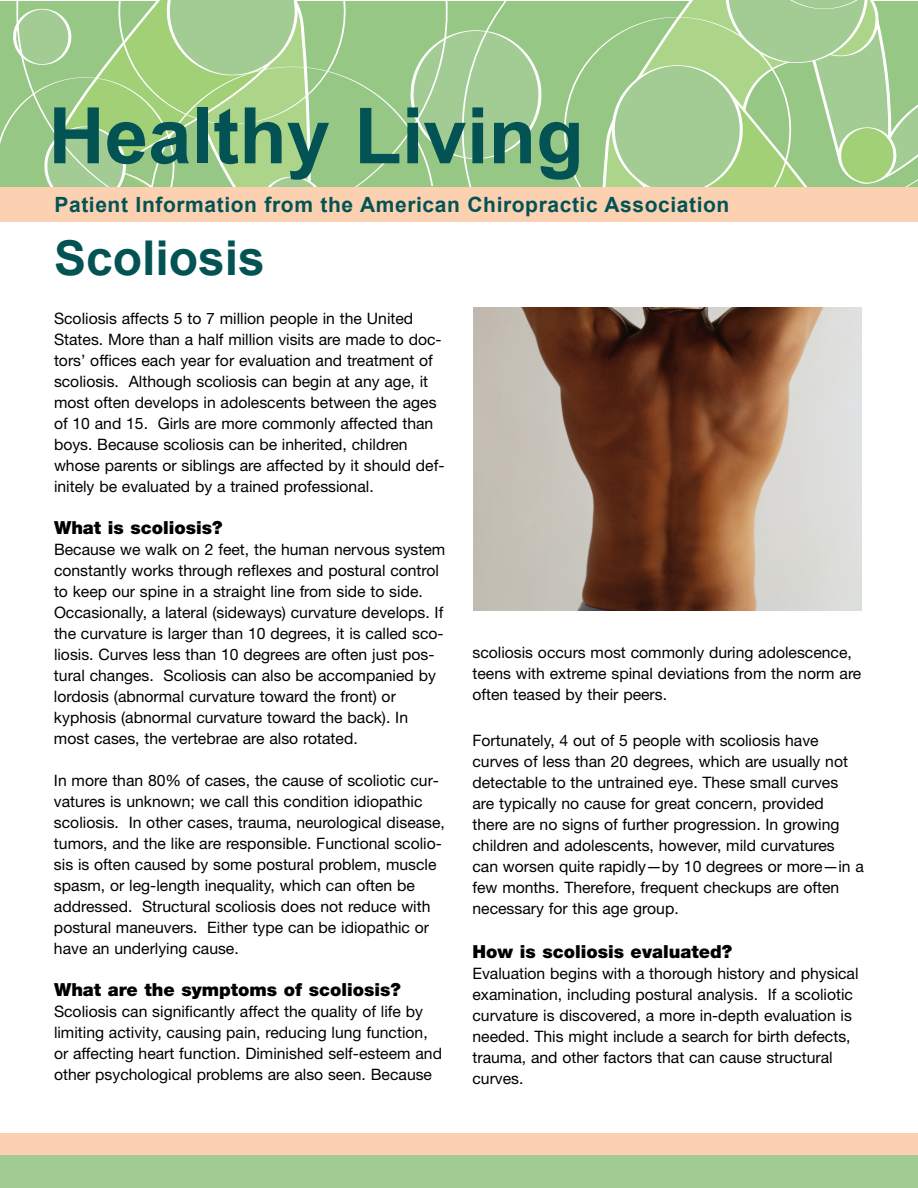
<style>
.page{position:relative;width:918px;height:1188px;background:#fff}
.page>*{position:absolute;margin:0;border:0;box-sizing:border-box;transform-origin:0 0}
.t1{font:700 78px "Arial";color:#035354}
.t2{font:700 48px "Arial";color:#035354}
.t3{font:700 21px "Arial";letter-spacing:.03em;color:#035354}
.t4{font:900 18px "Helvetica Neue LT Std";color:#000}
.t5{font:15.75px/21px "Helvetica Neue LT Std";color:#000}
</style>
<div class="page">
<div style="left:0;top:1149px;width:918px;height:39px;background:#a2cc94"></div>
<div style="left:0;top:1133px;width:918px;height:21px;background:#fbd1b1"></div>
<div style="left:0;top:187px;width:917px;height:35px;background:#fbd1b1"></div>
<svg style="left:561px;top:1px;width:356px;height:186px;background:#a4ce91"></svg>
<svg style="left:0;top:1px;width:545px;height:186px;background:#a2cd8e"></svg>
<img style="left:473px;top:307px;width:388px;height:303px">
<h1 class="t1" style="left:48px;top:93px;width:537px">Healthy Living</h1>
<h3 class="t3" style="left:54px;top:193px;width:676px">Patient Information from the American Chiropractic Association</h3>
<h2 class="t2" style="left:54px;top:232px;width:212px">Scoliosis</h2>
<p class="t5" style="left:54px;top:310px;width:392px">Scoliosis affects 5 to 7 million people in the United States. More than a half million visits are made to doc&shy;tors’ offices each year for evaluation and treatment of scoliosis. Although scoliosis can begin at any age, it most often develops in adolescents between the ages of 10 and 15. Girls are more commonly affected than boys. Because scoliosis can be inherited, children whose parents or siblings are affected by it should def&shy;initely be evaluated by a trained professional.</p>
<p class="t4" style="left:54px;top:522px;width:170px">What is scoliosis?</p>
<p class="t5" style="left:54px;top:541px;width:393px">Because we walk on 2 feet, the human nervous system constantly works through reflexes and postural control to keep our spine in a straight line from side to side.<br>Occasionally, a lateral (sideways) curvature develops. If the curvature is larger than 10 degrees, it is called sco&shy;liosis. Curves less than 10 degrees are often just pos&shy;tural changes. Scoliosis can also be accompanied by lordosis (abnormal curvature toward the front) or kyphosis (abnormal curvature toward the back). In most cases, the vertebrae are also rotated.</p>
<p class="t5" style="left:54px;top:772px;width:392px">In more than 80% of cases, the cause of scoliotic cur&shy;vatures is unknown; we call this condition idiopathic scoliosis. In other cases, trauma, neurological disease, tumors, and the like are responsible. Functional scolio&shy;sis is often caused by some postural problem, muscle spasm, or leg-length inequality, which can often be addressed. Structural scoliosis does not reduce with postural maneuvers. Either type can be idiopathic or have an underlying cause.</p>
<p class="t4" style="left:54px;top:984px;width:348px">What are the symptoms of scoliosis?</p>
<p class="t5" style="left:54px;top:1003px;width:390px">Scoliosis can significantly affect the quality of life by limiting activity, causing pain, reducing lung function, or affecting heart function. Diminished self-esteem and other psychological problems are also seen. Because</p>
<p class="t5" style="left:473px;top:643px;width:390px">scoliosis occurs most commonly during adolescence, teens with extreme spinal deviations from the norm are often teased by their peers.</p>
<p class="t5" style="left:472px;top:732px;width:393px">Fortunately, 4 out of 5 people with scoliosis have curves of less than 20 degrees, which are usually not detectable to the untrained eye. These small curves are typically no cause for great concern, provided<br>there are no signs of further progression. In growing children and adolescents, however, mild curvatures can worsen quite rapidly—by 10 degrees or more—in a few months. Therefore, frequent checkups are often necessary for this age group.</p>
<p class="t4" style="left:472px;top:945px;width:261px">How is scoliosis evaluated?</p>
<p class="t5" style="left:472px;top:964px;width:388px">Evaluation begins with a thorough history and physical examination, including postural analysis. If a scoliotic curvature is discovered, a more in-depth evaluation is needed. This might include a search for birth defects, trauma, and other factors that can cause structural curves.</p>
</div>
